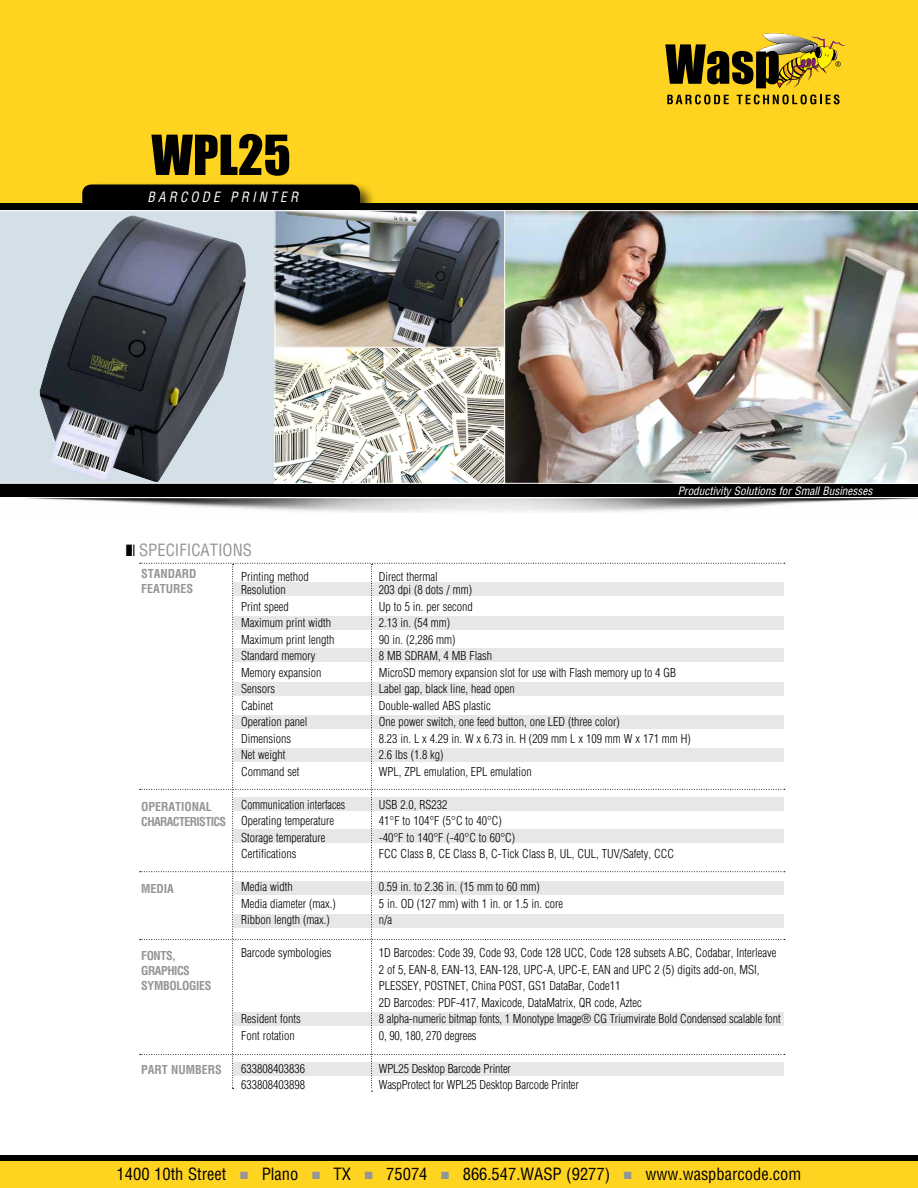
<style>
.page{position:relative;width:918px;height:1188px;background:#fff}
.page>*{position:absolute;margin:0;border:0;box-sizing:border-box;transform-origin:0 0}
.t1{font:51px "Impact";color:#000}
.t2{font:condensed 16.5px "Helvetica";color:#000}
.t3{font:condensed 16.5px "Helvetica";color:#939598}
.t4{font:italic condensed 13.8px "Helvetica";letter-spacing:.25em;color:#fff;scale:.95 1}
.t5{font:300 condensed 12px/16.5px "Helvetica";color:#000}
.t6{font:300 condensed 12px/16.5px "Helvetica";color:#000;scale:.95 1}
.t7{font:700 condensed 12px/15px "Helvetica";color:#939598}
.t8{font:700 condensed 12px/15px "Helvetica";letter-spacing:-.05em;color:#939598}
.t9{font:700 condensed 12px/15px "Helvetica";letter-spacing:-.04em;color:#939598}
.t10{font:italic condensed 11.25px "Helvetica";color:#fff}
.s1{color:#939598}
</style>
<div class="page">
<img style="left:26px;top:497px;width:892px;height:16px">
<div style="left:0;top:467px;width:918px;height:30px;background:#000"></div>
<div style="left:0;top:0;width:918px;height:206px;background:#ffd420"></div>
<div style="left:79px;top:181px;width:298px;height:58px;background:#000;opacity:.75"></div>
<div style="left:82px;top:184px;width:278px;height:38px;background:#000;border-radius:9px"></div>
<div style="left:0;top:203px;width:918px;height:8px;background:#000"></div>
<svg style="left:665px;top:33px;width:180px;height:71px"></svg>
<img style="left:505px;top:210px;width:413px;height:274px">
<svg style="left:0;top:210px;width:274px;height:274px;background:#8b939c"></svg>
<img style="left:276px;top:348px;width:227px;height:134px">
<div style="left:274px;top:346px;width:231px;height:138px;border:1px solid #fff"></div>
<img style="left:276px;top:212px;width:227px;height:134px">
<div style="left:274px;top:210px;width:231px;height:138px;border:1px solid #fff"></div>
<div style="left:0;top:1155px;width:918px;height:29px;background:#000"></div>
<div style="left:0;top:1161px;width:918px;height:27px;background:#ffd420"></div>
<svg style="left:140px;top:563px;width:645px;height:529px"></svg>
<h1 class="t1" style="left:151px;top:115px;width:141px">WPL25</h1>
<p class="t4" style="left:148px;top:188px;width:160px">Barcode Printer</p>
<h2 class="t3" style="left:139px;top:540px;width:114px">SPECI FICATIONS</h2>
<p class="t7" style="left:141px;top:566px;width:57px">sTANDARD<br>FEATURES</p>
<p class="t5" style="left:241px;top:569px;width:69px;line-height:13.5px">Printing method<br>Resolution</p>
<p class="t5" style="left:241px;top:598px;width:95px">Print speed<br>Maximum print width<br>Maximum print length<br>Standard memory<br>Memory expansion<br>Sensors<br>Cabinet<br>Operation panel<br>Dimensions<br>Net weight<br>Command set</p>
<p class="t6" style="left:241px;top:796px;width:111px">Communication interfaces<br>Operating temperature<br>Storage temperature<br>Certifications</p>
<p class="t5" style="left:241px;top:878px;width:96px">Media width<br>Media diameter (max.)<br>Ribbon length (max.)</p>
<p class="t5" style="left:241px;top:944px;width:92px">Barcode symbologies</p>
<p class="t8" style="left:141px;top:799px;width:86px">OPERATIONAL<br>CHARACTERISTICS</p>
<p class="t7" style="left:141px;top:881px;width:34px">MEDIA</p>
<p class="t9" style="left:141px;top:948px;width:72px">FONTS,<br>GRAPHICS<br>SYMBOLOGIES</p>
<p class="t7" style="left:141px;top:1062px;width:82px">PART NUMBERS</p>
<p class="t5" style="left:241px;top:1010px;width:61px">Resident fonts<br>Font rotation</p>
<p class="t5" style="left:241px;top:1060px;width:65px">633808403836<br>633808403898</p>
<p class="t10" style="left:678px;top:484px;width:196px">Productivity Solutions for Small Businesses</p>
<p class="t5" style="left:379px;top:569px;width:95px;line-height:13.5px">Direct thermal<br>203 dpi (8 dots / mm)</p>
<p class="t5" style="left:379px;top:598px;width:314px">Up to 5 in. per second<br>2.13 in. (54 mm)<br>90 in. (2,286 mm)<br>8 MB SDRAM, 4 MB Flash<br>MicroSD memory expansion slot for use with Flash memory up to 4 GB<br>Label gap, black line, head open<br>Double-walled ABS plastic<br>One power switch, one feed button, one LED (three color)<br>8.23 in. L x 4.29 in. W x 6.73 in. H (209 mm L x 109 mm W x 171 mm H)<br>2.6 lbs (1.8 kg)<br>WPL, ZPL emulation, EPL emulation</p>
<p class="t5" style="left:379px;top:796px;width:297px">USB 2.0, RS232<br>41°F to 104°F (5°C to 40°C)<br>-40°F to 140°F (-40°C to 60°C)<br>FCC Class B, CE Class B, C-Tick Class B, UL, CUL, TUV/Safety, CCC</p>
<p class="t5" style="left:379px;top:878px;width:186px">0.59 in. to 2.36 in. (15 mm to 60 mm)<br>5 in. OD (127 mm) with 1 in. or 1.5 in. core n/a</p>
<p class="t5" style="left:379px;top:944px;width:403px">1D Barcodes: Code 39, Code 93, Code 128 UCC, Code 128 subsets A.BC, Codabar, Interleave 2 of 5, EAN-8, EAN-13, EAN-128, UPC-A, UPC-E, EAN and UPC 2 (5) digits add-on, MSI, PLESSEY, POSTNET, China POST, GS1 DataBar, Code11<br>2D Barcodes: PDF-417, Maxicode, DataMatrix, QR code, Aztec<br>8 alpha-numeric bitmap fonts, 1 Monotype Image® CG Triumvirate Bold Condensed scalable font 0, 90, 180, 270 degrees</p>
<p class="t5" style="left:379px;top:1060px;width:201px">WPL25 Desktop Barcode Printer<br>WaspProtect for WPL25 Desktop Barcode Printer</p>
<h2 class="t2" style="left:117px;top:1164px;width:686px">1400 10th Street <span class="s1">■</span> Plano <span class="s1">■</span> TX <span class="s1">■</span> 75074 <span class="s1">■</span> 866.547.WASP (9277) <span class="s1">■</span> www.waspbarcode.com</h2>
</div>
